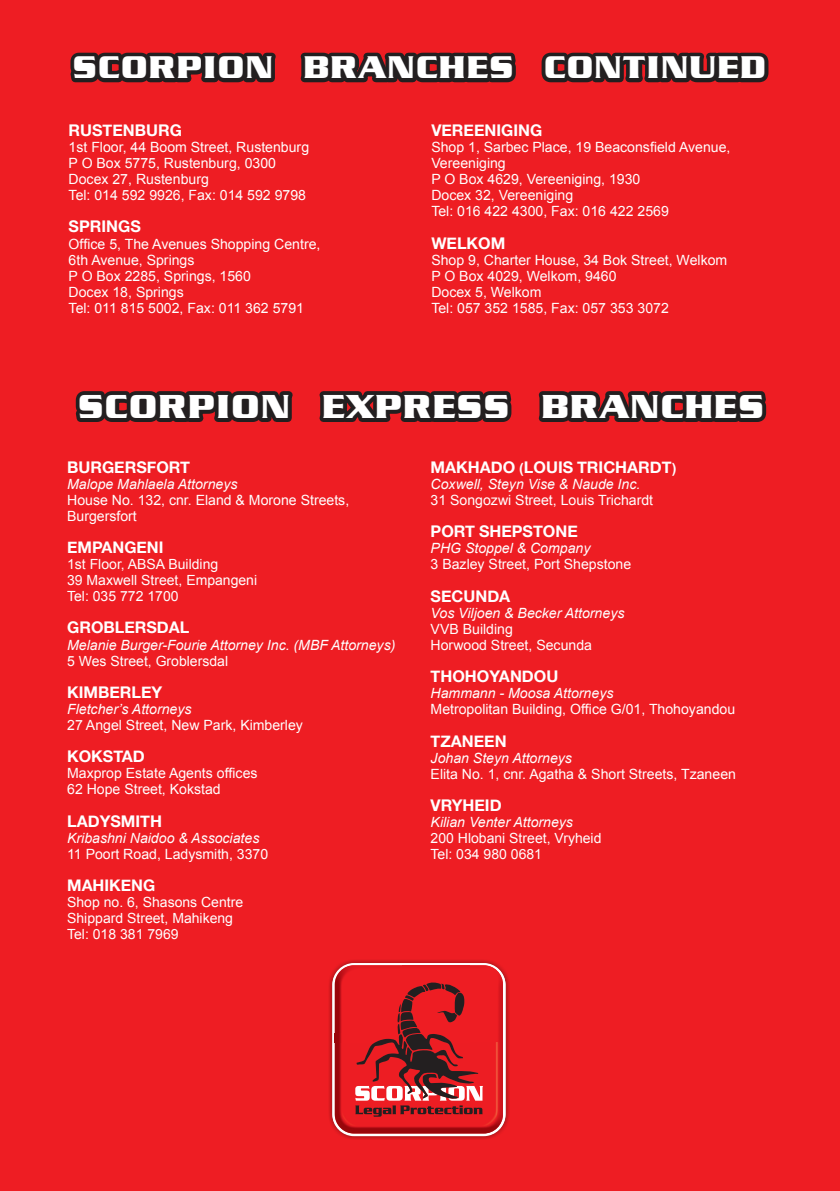
<style>
.page{position:relative;width:840px;height:1191px;background:#fff}
.page>*{position:absolute;margin:0;border:0;box-sizing:border-box;transform-origin:0 0}
.t1{font:700 36px "Serpentine";letter-spacing:.04em;color:#fff}
.t2{font:700 34px "Serpentine";letter-spacing:.04em;color:#fff}
.t3{font:700 16px "Helvetica Neue";color:#fff}
.t4{font:14px/16px "Arial";color:#fff}
.t5{font:italic 14px "Arial";color:#fff}
.s1{font-family:"Arial";font-size:14px}
</style>
<div class="page">
<div style="left:0;top:0;width:839px;height:1191px;background:#ee1d23"></div>
<svg style="left:70px;top:52px;width:446px;height:31px;background:#411e20"></svg>
<svg style="left:541px;top:52px;width:228px;height:31px;background:#391e20"></svg>
<svg style="left:75px;top:391px;width:218px;height:31px;background:#341e20"></svg>
<svg style="left:319px;top:391px;width:193px;height:31px;background:#321e20"></svg>
<svg style="left:538px;top:391px;width:229px;height:31px;background:#331e20"></svg>
<img style="left:329px;top:960px;width:180px;height:179px">
<svg style="left:332px;top:963px;width:173px;height:173px"></svg>
<img style="left:334px;top:965px;width:168px;height:168px">
<img style="left:338px;top:965px;width:161px;height:8px">
<svg style="left:334px;top:973px;width:4px;height:11px"></svg>
<img style="left:499px;top:973px;width:3px;height:69px">
<img style="left:334px;top:1042px;width:168px;height:1px">
<svg style="left:355px;top:981px;width:128px;height:135px"></svg>
<p class="t2" style="left:73px;top:48px;width:694px">SCORPION BRANCHES CONTINUED</p>
<p class="t3" style="left:69px;top:118px;width:115px">RUSTENBURG</p>
<p class="t4" style="left:69px;top:139px;width:242px">1st Floor, 44 Boom Street, Rustenburg</p>
<p class="t4" style="left:69px;top:155px;width:209px">P O Box 5775, Rustenburg, 0300</p>
<p class="t4" style="left:69px;top:171px;width:142px">Docex 27, Rustenburg</p>
<p class="t4" style="left:69px;top:187px;width:239px">Tel: 014 592 9926, Fax: 014 592 9798</p>
<p class="t3" style="left:69px;top:214px;width:74px">SPRINGS</p>
<p class="t4" style="left:69px;top:236px;width:253px">Office 5, The Avenues Shopping Centre,<br>6th Avenue, Springs</p>
<p class="t4" style="left:69px;top:268px;width:184px">P O Box 2285, Springs, 1560</p>
<p class="t4" style="left:69px;top:284px;width:117px">Docex 18, Springs</p>
<p class="t4" style="left:69px;top:300px;width:237px">Tel: 011 815 5002, Fax: 011 362 5791</p>
<p class="t3" style="left:431px;top:118px;width:112px">VEREENIGING</p>
<p class="t4" style="left:431px;top:139px;width:300px">Shop 1, Sarbec Place, 19 Beaconsfield Avenue,<br>Vereeniging</p>
<p class="t4" style="left:431px;top:171px;width:210px">P O Box 4629, Vereeniging, 1930</p>
<p class="t4" style="left:431px;top:187px;width:143px">Docex 32, Vereeniging</p>
<p class="t4" style="left:431px;top:203px;width:239px">Tel: 016 422 4300, Fax: 016 422 2569</p>
<p class="t3" style="left:431px;top:230px;width:75px">WELKOM</p>
<p class="t4" style="left:431px;top:252px;width:297px">Shop 9, Charter House, 34 Bok Street, Welkom</p>
<p class="t4" style="left:431px;top:268px;width:187px">P O Box 4029, Welkom, 9460</p>
<p class="t4" style="left:431px;top:284px;width:112px">Docex 5, Welkom</p>
<p class="t4" style="left:431px;top:300px;width:239px">Tel: 057 352 1585, Fax: 057 353 3072</p>
<p class="t1" style="left:78px;top:386px;width:686px">SCORPION EXPRESS BRANCHES</p>
<p class="t3" style="left:67px;top:454px;width:124px">BURGERSFORT</p>
<p class="t5" style="left:67px;top:475px;width:172px">Malope Mahlaela Attorneys</p>
<p class="t4" style="left:67px;top:492px;width:283px">House No. 132, cnr. Eland &amp; Morone Streets,<br>Burgersfort</p>
<p class="t3" style="left:67px;top:535px;width:98px">EMPANGENI</p>
<p class="t4" style="left:67px;top:556px;width:191px">1st Floor, ABSA Building<br>39 Maxwell Street, Empangeni</p>
<p class="t4" style="left:67px;top:588px;width:113px">Tel: 035 772 1700</p>
<p class="t3" style="left:67px;top:615px;width:124px">GROBLERSDAL</p>
<p class="t5" style="left:67px;top:635px;width:329px">Melanie Burger-Fourie Attorney Inc. (MBF Attorneys)</p>
<p class="t4" style="left:67px;top:653px;width:162px">5 Wes Street, Groblersdal</p>
<p class="t3" style="left:67px;top:679px;width:97px">KIMBERLEY</p>
<p class="t5" style="left:67px;top:700px;width:126px">Fletcher’s Attorneys</p>
<p class="t4" style="left:67px;top:717px;width:237px">27 Angel Street, New Park, Kimberley</p>
<p class="t3" style="left:67px;top:744px;width:79px">KOKSTAD</p>
<p class="t4" style="left:67px;top:765px;width:192px">Maxprop Estate Agents offices</p>
<p class="t4" style="left:67px;top:781px;width:155px">62 Hope Street, Kokstad</p>
<p class="t3" style="left:67px;top:808px;width:96px">LADYSMITH</p>
<p class="t5" style="left:67px;top:828px;width:194px">Kribashni Naidoo &amp; Associates</p>
<p class="t4" style="left:67px;top:846px;width:202px">11 Poort Road, Ladysmith, 3370</p>
<p class="t3" style="left:67px;top:872px;width:89px">MAHIKENG</p>
<p class="t4" style="left:67px;top:894px;width:177px">Shop no. 6, Shasons Centre<br>Shippard Street, Mahikeng</p>
<p class="t4" style="left:67px;top:926px;width:113px">Tel: 018 381 7969</p>
<p class="t3" style="left:430px;top:454px;width:247px">MAKHADO <span class="s1">(</span>LOUIS TRICHARDT<span class="s1">)</span></p>
<p class="t5" style="left:430px;top:475px;width:211px">Coxwell, Steyn Vise &amp; Naude Inc.</p>
<p class="t4" style="left:430px;top:492px;width:224px">31 Songozwi Street, Louis Trichardt</p>
<p class="t3" style="left:430px;top:519px;width:149px">PORT SHEPSTONE</p>
<p class="t5" style="left:430px;top:539px;width:161px">PHG Stoppel &amp; Company</p>
<p class="t4" style="left:430px;top:556px;width:202px">3 Bazley Street, Port Shepstone</p>
<p class="t3" style="left:430px;top:583px;width:81px">SECUNDA</p>
<p class="t5" style="left:430px;top:604px;width:195px">Vos Viljoen &amp; Becker Attorneys</p>
<p class="t4" style="left:430px;top:621px;width:163px">VVB Building<br>Horwood Street, Secunda</p>
<p class="t3" style="left:430px;top:664px;width:129px">THOHOYANDOU</p>
<p class="t5" style="left:430px;top:684px;width:184px">Hammann - Moosa Attorneys</p>
<p class="t4" style="left:430px;top:701px;width:306px">Metropolitan Building, Office G/01, Thohoyandou</p>
<p class="t3" style="left:430px;top:728px;width:77px">TZANEEN</p>
<p class="t5" style="left:430px;top:748px;width:143px">Johan Steyn Attorneys</p>
<p class="t4" style="left:430px;top:766px;width:307px">Elita No. 1, cnr. Agatha &amp; Short Streets, Tzaneen</p>
<p class="t3" style="left:430px;top:792px;width:72px">VRYHEID</p>
<p class="t5" style="left:430px;top:813px;width:144px">Kilian Venter Attorneys</p>
<p class="t4" style="left:430px;top:830px;width:172px">200 Hlobani Street, Vryheid</p>
<p class="t4" style="left:430px;top:846px;width:113px">Tel: 034 980 0681</p>
</div>
